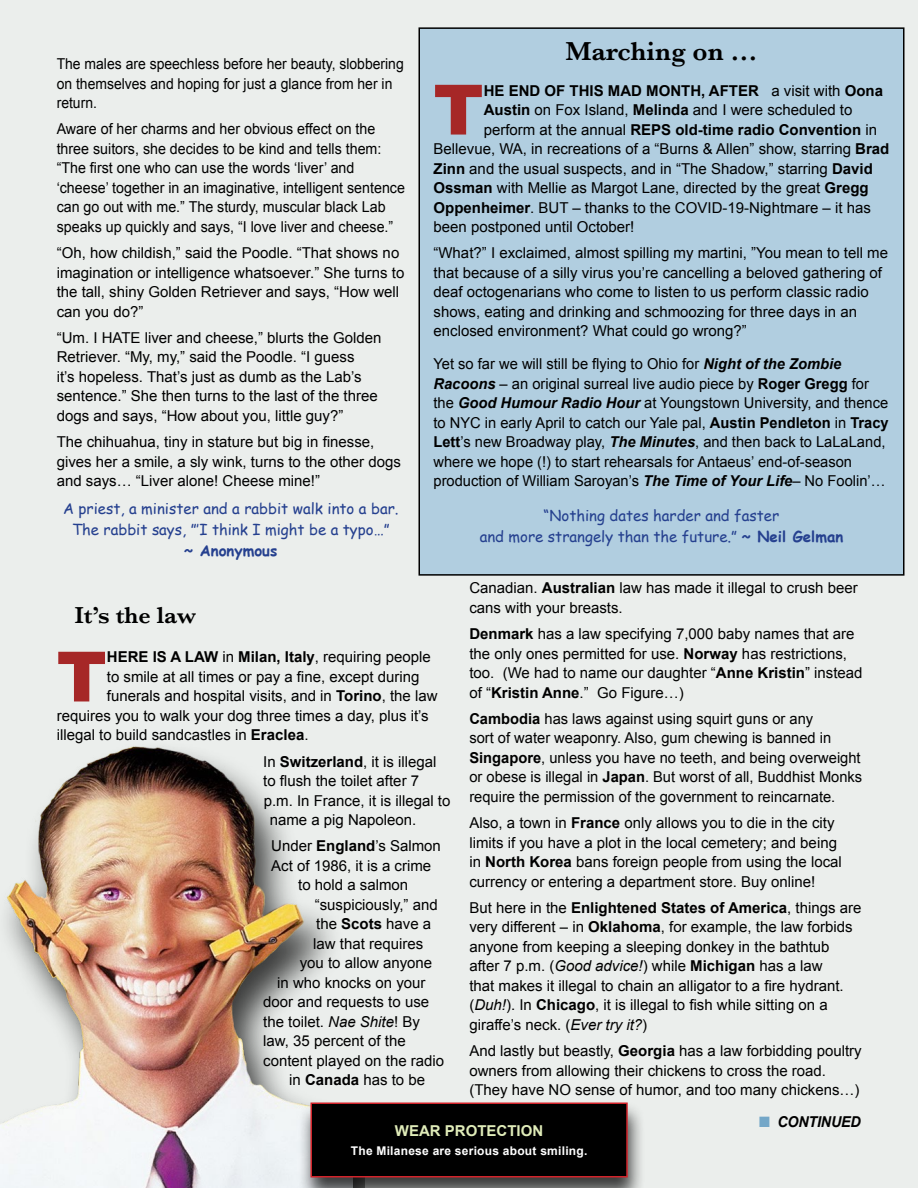
<style>
.page{position:relative;width:918px;height:1188px;background:#ebeeec}
.page>*{position:absolute;margin:0;border:0;box-sizing:border-box;transform-origin:0 0}
.t1{font:900 69.45px "Arial";color:#a62727}
.t2{font:600 27px "Baskerville";color:#000}
.t3{font:600 24px "Baskerville";color:#000}
.t4{font:15px/19.5px "Arial";color:#000}
.t5{font:15px/19.5px "Arial";color:#000;scale:.95 1}
.t6{font:15px/21px "Comic Sans MS";color:#25408f;text-align:center}
.t7{font:700 15px "Arial";color:#000}
.t8{font:15px/19.5px "Arial";color:#000;scale:.93 1}
.t9{font:700 15px "Arial";color:#e0ecb9}
.t10{font:italic 700 15px "Arial";letter-spacing:-.01em;color:#000;scale:.95 1}
.t11{font:700 15px "Comic Sans MS";color:#25408f}
.t12{font:700 12px "Arial";letter-spacing:.02em;color:#fff}
.s1{font-weight:400}
.s2{font-weight:700}
.s3{font-weight:700;font-style:italic}
.s4{font-style:italic}
.s5{color:#74a7c8}
</style>
<div class="page">
<img style="left:0;top:746px;width:333px;height:442px">
<div style="left:298px;top:1101px;width:348px;height:87px;background:#000;opacity:.75"></div>
<div style="left:311px;top:1103px;width:316px;height:74px;background:#000"></div>
<div style="left:310px;top:1102px;width:318px;height:76px;border:2px solid #d2232a"></div>
<div style="left:419px;top:28px;width:485px;height:547px;background:#b1cee0"></div>
<div style="left:418px;top:27px;width:486px;height:549px;border:2px solid #000"></div>
<p class="t8" style="left:57px;top:54px;width:375px">The males are speechless before her beauty, slobbering on themselves and hoping for just a glance from her in return.</p>
<p class="t5" style="left:57px;top:120px;width:368px">Aware of her charms and her obvious effect on the three suitors, she decides to be kind and tells them: “The first one who can use the words ‘liver’ and ‘cheese’ together in an imaginative, intelligent sentence can go out with me.” The sturdy, muscular black Lab speaks up quickly and says, “I love liver and cheese.”</p>
<p class="t4" style="left:57px;top:243px;width:349px">“Oh, how childish,” said the Poodle. “That shows no imagination or intelligence whatsoever.” She turns to the tall, shiny Golden Retriever and says, “How well can you do?”</p>
<p class="t4" style="left:57px;top:328px;width:326px">“Um. I HATE liver and cheese,” blurts the Golden Retriever. “My, my,” said the Poodle. “I guess<br>it’s hopeless. That’s just as dumb as the Lab’s sentence.” She then turns to the last of the three dogs and says, “How about you, little guy?”</p>
<p class="t4" style="left:57px;top:432px;width:346px">The chihuahua, tiny in stature but big in finesse, gives her a smile, a sly wink, turns to the other dogs and says… “Liver alone! Cheese mine!”</p>
<p class="t6" style="left:63px;top:498px;width:337px">A priest, a minister and a rabbit walk into a bar.<br>The rabbit says, ”’I think I might be a typo…”</p>
<p class="t11" style="left:184px;top:539px;width:95px">~ Anonymous</p>
<h2 class="t2" style="left:566px;top:32px;width:193px">Marching on …</h2>
<h1 class="t1" style="left:434px;top:71px;width:52px">T</h1>
<p class="t7" style="left:484px;top:80px;width:401px">HE END OF THIS MAD MONTH, AFTER <span class="s1">a visit with</span> Oona</p>
<p class="t4" style="left:484px;top:100px;width:370px"><span class="s2">Austin</span> on Fox Island, <span class="s2">Melinda</span> and I were scheduled to</p>
<p class="t7" style="left:484px;top:119px;width:395px"><span class="s1">perform at the annual</span> REPS old-time radio Convention <span class="s1">in</span></p>
<p class="t4" style="left:434px;top:139px;width:457px">Bellevue, WA, in recreations of a “Burns &amp; Allen” show, starring <span class="s2">Brad</span></p>
<p class="t4" style="left:434px;top:159px;width:441px"><span class="s2">Zinn</span> and the usual suspects, and in “The Shadow,” starring <span class="s2">David</span></p>
<p class="t4" style="left:434px;top:178px;width:437px"><span class="s2">Ossman</span> with Mellie as Margot Lane, directed by the great <span class="s2">Gregg</span></p>
<p class="t4" style="left:434px;top:198px;width:439px"><span class="s2">Oppenheimer</span>. BUT – thanks to the COVID-19-Nightmare – it has</p>
<p class="t4" style="left:434px;top:217px;width:202px">been postponed until October!</p>
<p class="t4" style="left:434px;top:243px;width:456px">“What?” I exclaimed, almost spilling my martini, ”You mean to tell me that because of a silly virus you’re cancelling a beloved gathering of deaf octogenarians who come to listen to us perform classic radio shows, eating and drinking and schmoozing for three days in an enclosed environment? What could go wrong?”</p>
<p class="t4" style="left:434px;top:354px;width:457px">Yet so far we will still be flying to Ohio for <span class="s3">Night of the Zombie Racoons</span> – an original surreal live audio piece by <span class="s2">Roger Gregg</span> for the <span class="s3">Good Humour Radio Hour</span> at Youngstown University, and thence to NYC in early April to catch our Yale pal, <span class="s2">Austin Pendleton</span> in <span class="s2">Tracy Lett</span>’s new Broadway play, <span class="s3">The Minutes</span>, and then back to LaLaLand, where we hope (!) to start rehearsals for Antaeus’ end-of-season production of William Saroyan’s <span class="s3">The Time of Your Life</span>– No Foolin’…</p>
<p class="t6" style="left:480px;top:504px;width:365px">“Nothing dates harder and faster<br>and more strangely than the future.” <span class="s2">~ Neil Gelman</span></p>
<p class="t4" style="left:469px;top:578px;width:390px">Canadian. <span class="s2">Australian</span> law has made it illegal to crush beer cans with your breasts.</p>
<p class="t4" style="left:469px;top:624px;width:395px"><span class="s2">Denmark</span> has a law specifying 7,000 baby names that are the only ones permitted for use. <span class="s2">Norway</span> has restrictions, too. (We had to name our daughter “<span class="s2">Anne Kristin</span>” instead of “<span class="s2">Kristin Anne</span>.” Go Figure…)</p>
<p class="t4" style="left:469px;top:709px;width:394px"><span class="s2">Cambodia</span> has laws against using squirt guns or any<br>sort of water weaponry. Also, gum chewing is banned in <span class="s2">Singapore</span>, unless you have no teeth, and being overweight or obese is illegal in <span class="s2">Japan</span>. But worst of all, Buddhist Monks require the permission of the government to reincarnate.</p>
<p class="t4" style="left:469px;top:813px;width:374px">Also, a town in <span class="s2">France</span> only allows you to die in the city limits if you have a plot in the local cemetery; and being in <span class="s2">North Korea</span> bans foreign people from using the local currency or entering a department store. Buy online!</p>
<p class="t4" style="left:469px;top:898px;width:394px">But here in the <span class="s2">Enlightened States of America</span>, things are very different – in <span class="s2">Oklahoma</span>, for example, the law forbids anyone from keeping a sleeping donkey in the bathtub after 7 p.m. (<span class="s4">Good advice!</span>) while <span class="s2">Michigan</span> has a law<br>that makes it illegal to chain an alligator to a fire hydrant. (<span class="s4">Duh!</span>). In <span class="s2">Chicago</span>, it is illegal to fish while sitting on a giraffe’s neck. (<span class="s4">Ever try it?</span>)</p>
<p class="t4" style="left:469px;top:1041px;width:394px">And lastly but beastly, <span class="s2">Georgia</span> has a law forbidding poultry owners from allowing their chickens to cross the road. (They have NO sense of humor, and too many chickens…)</p>
<p class="t9" style="left:395px;top:1120px;width:150px">WEAR PROTECTION</p>
<p class="t12" style="left:351px;top:1143px;width:238px">The Milanese are serious about smiling.</p>
<h3 class="t3" style="left:75px;top:599px;width:123px">It’s the law</h3>
<h1 class="t1" style="left:57px;top:638px;width:52px">T</h1>
<p class="t7" style="left:107px;top:647px;width:325px">HERE IS A LAW <span class="s1">in</span> Milan, Italy<span class="s1">, requiring people</span></p>
<p class="t4" style="left:107px;top:667px;width:314px">to smile at all times or pay a fine, except during</p>
<p class="t4" style="left:107px;top:687px;width:332px">funerals and hospital visits, and in <span class="s2">Torino</span>, the law</p>
<p class="t4" style="left:57px;top:706px;width:374px">requires you to walk your dog three times a day, plus it’s</p>
<p class="t4" style="left:57px;top:726px;width:253px">illegal to build sandcastles in <span class="s2">Eraclea</span>.</p>
<p class="t4" style="left:263px;top:752px;width:175px">In <span class="s2">Switzerland</span>, it is illegal</p>
<p class="t4" style="left:263px;top:771px;width:157px">to flush the toilet after 7</p>
<p class="t4" style="left:264px;top:791px;width:188px">p.m. In France, it is illegal to</p>
<p class="t4" style="left:270px;top:810px;width:148px">name a pig Napoleon.</p>
<p class="t4" style="left:271px;top:837px;width:171px">Under <span class="s2">England</span>’s Salmon</p>
<p class="t4" style="left:271px;top:856px;width:162px">Act of 1986, it is a crime</p>
<p class="t4" style="left:298px;top:876px;width:112px">to hold a salmon</p>
<p class="t4" style="left:315px;top:895px;width:125px">“suspiciously,” and</p>
<p class="t4" style="left:316px;top:915px;width:117px">the <span class="s2">Scots</span> have a</p>
<p class="t4" style="left:313px;top:934px;width:112px">law that requires</p>
<p class="t4" style="left:300px;top:954px;width:134px">you to allow anyone</p>
<p class="t4" style="left:277px;top:973px;width:150px">in who knocks on your</p>
<p class="t4" style="left:263px;top:993px;width:167px">door and requests to use</p>
<p class="t4" style="left:263px;top:1012px;width:158px">the toilet. <span class="s4">Nae Shite</span>! By</p>
<p class="t4" style="left:263px;top:1032px;width:144px">law, 35 percent of the</p>
<p class="t4" style="left:263px;top:1051px;width:182px">content played on the radio</p>
<p class="t4" style="left:289px;top:1071px;width:137px">in <span class="s2">Canada</span> has to be</p>
<p class="t10" style="left:759px;top:1112px;width:109px"><span class="s5">■</span> CONTINUED</p>
</div>
